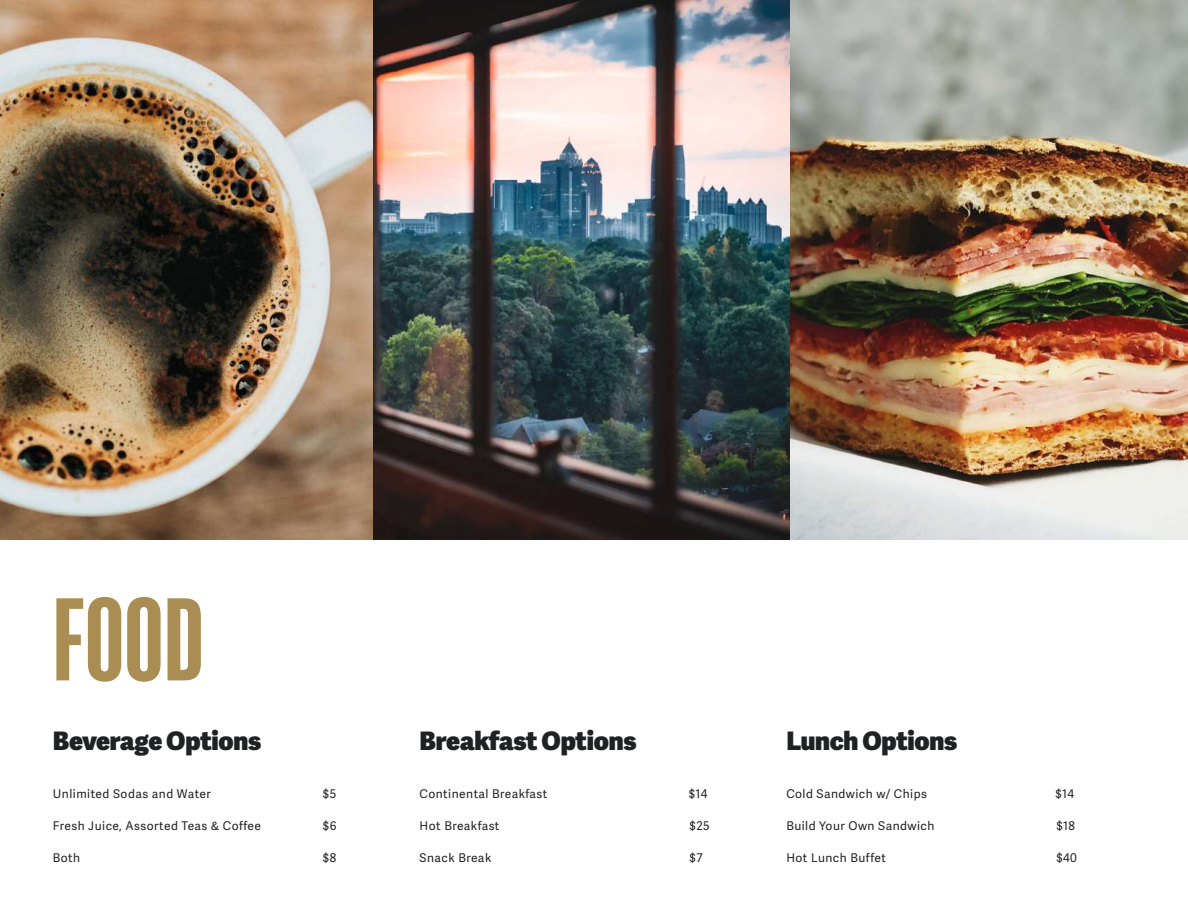
<style>
.page{position:relative;width:1188px;height:918px;background:#fff}
.page>*{position:absolute;margin:0;border:0;box-sizing:border-box;transform-origin:0 0}
.t1{font:condensed 108px "Balboa";color:#aa8d52;scale:.95 1}
.t2{font:800 25.5px "Adelle Sans";letter-spacing:-.01em;color:#202122}
.t3{font:12px "Adelle Sans";letter-spacing:.04em;color:#202122}
</style>
<div class="page">
<img style="left:0;top:0;width:1188px;height:540px">
<h1 class="t1" style="left:53px;top:585px;width:160px">FOOD</h1>
<h2 class="t2" style="left:53px;top:725px;width:210px">Beverage Options</h2>
<p class="t3" style="left:53px;top:787px;width:160px">Unlimited Sodas and Water</p>
<p class="t3" style="left:323px;top:787px;width:15px">$5</p>
<p class="t3" style="left:53px;top:819px;width:210px">Fresh Juice, Assorted Teas &amp; Coffee</p>
<p class="t3" style="left:323px;top:819px;width:15px">$6</p>
<p class="t3" style="left:53px;top:851px;width:29px">Both</p>
<p class="t3" style="left:323px;top:851px;width:15px">$8</p>
<h2 class="t2" style="left:420px;top:725px;width:218px">Breakfast Options</h2>
<p class="t3" style="left:420px;top:787px;width:129px">Continental Breakfast</p>
<p class="t3" style="left:689px;top:787px;width:20px">$14</p>
<p class="t3" style="left:420px;top:819px;width:81px">Hot Breakfast</p>
<p class="t3" style="left:690px;top:819px;width:22px">$25</p>
<p class="t3" style="left:420px;top:851px;width:73px">Snack Break</p>
<p class="t3" style="left:690px;top:851px;width:14px">$7</p>
<h2 class="t2" style="left:786px;top:725px;width:173px">Lunch Options</h2>
<p class="t3" style="left:786px;top:787px;width:142px">Cold Sandwich w/ Chips</p>
<p class="t3" style="left:1055px;top:787px;width:20px">$14</p>
<p class="t3" style="left:786px;top:819px;width:150px">Build Your Own Sandwich</p>
<p class="t3" style="left:1056px;top:819px;width:20px">$18</p>
<p class="t3" style="left:786px;top:851px;width:101px">Hot Lunch Buffet</p>
<p class="t3" style="left:1056px;top:851px;width:22px">$40</p>
</div>
